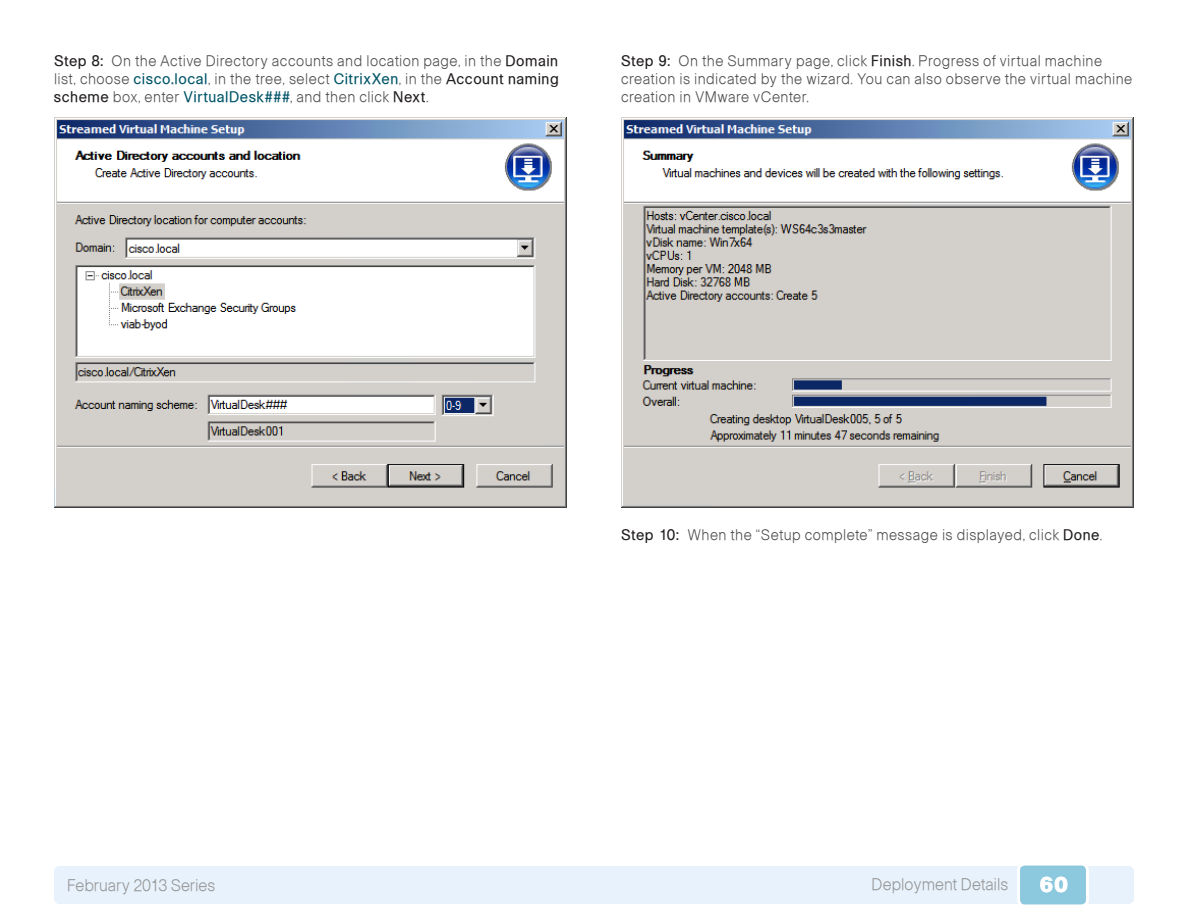
<style>
.page{position:relative;width:1188px;height:918px;background:#fff}
.page>*{position:absolute;margin:0;border:0;box-sizing:border-box;transform-origin:0 0}
.t1{font:900 21px "Cisco";color:#fff}
.t2{font:16.5px "Ciscolight";color:#969696;scale:.95 1}
.t3{font:15px/18px "Ciscolight";letter-spacing:.03em;color:#4d4d4d;text-align:justify;scale:.95 1}
.s1{font-family:"Cisco";color:#231f20}
.s2{font-family:"Ciscoregular";color:#231f20}
.s3{font-family:"Ciscoregular";color:#005568}
</style>
<div class="page">
<div style="left:54px;top:866px;width:1080px;height:38px;background:#e8f2fc;border-radius:6px"></div>
<div style="left:1019px;top:864px;width:68px;height:42px;background:#8cc8de;border-radius:6px"></div>
<div style="left:1017px;top:863px;width:72px;height:44px;border:3px solid #fff;border-radius:6px"></div>
<img style="left:54px;top:118px;width:513px;height:389px">
<img style="left:621px;top:118px;width:513px;height:389px">
<p class="t3" style="left:54px;top:51px;width:533px"><span class="s1">Step 8:</span> On the Active Directory accounts and location page, in the <span class="s2">Domain </span>list, choose <span class="s3">cisco.local</span>, in the tree, select <span class="s3">CitrixXen</span>, in the <span class="s2">Account naming scheme</span> box, enter <span class="s3">VirtualDesk###</span>, and then click <span class="s2">Next</span>.</p>
<p class="t3" style="left:621px;top:51px;width:540px;text-align:left"><span class="s1">Step 9:</span> On the Summary page, click <span class="s2">Finish</span>. Progress of virtual machine creation is indicated by the wizard. You can also observe the virtual machine creation in VMware vCenter.</p>
<p class="t3" style="left:621px;top:526px;width:508px"><span class="s1">Step 10:</span> When the “Setup complete” message is displayed, click <span class="s2">Done</span>.</p>
<p class="t2" style="left:67px;top:875px;width:157px">February 2013 Series</p>
<p class="t2" style="left:872px;top:874px;width:146px">Deployment Details</p>
<h1 class="t1" style="left:1039px;top:872px;width:31px">60</h1>
</div>
